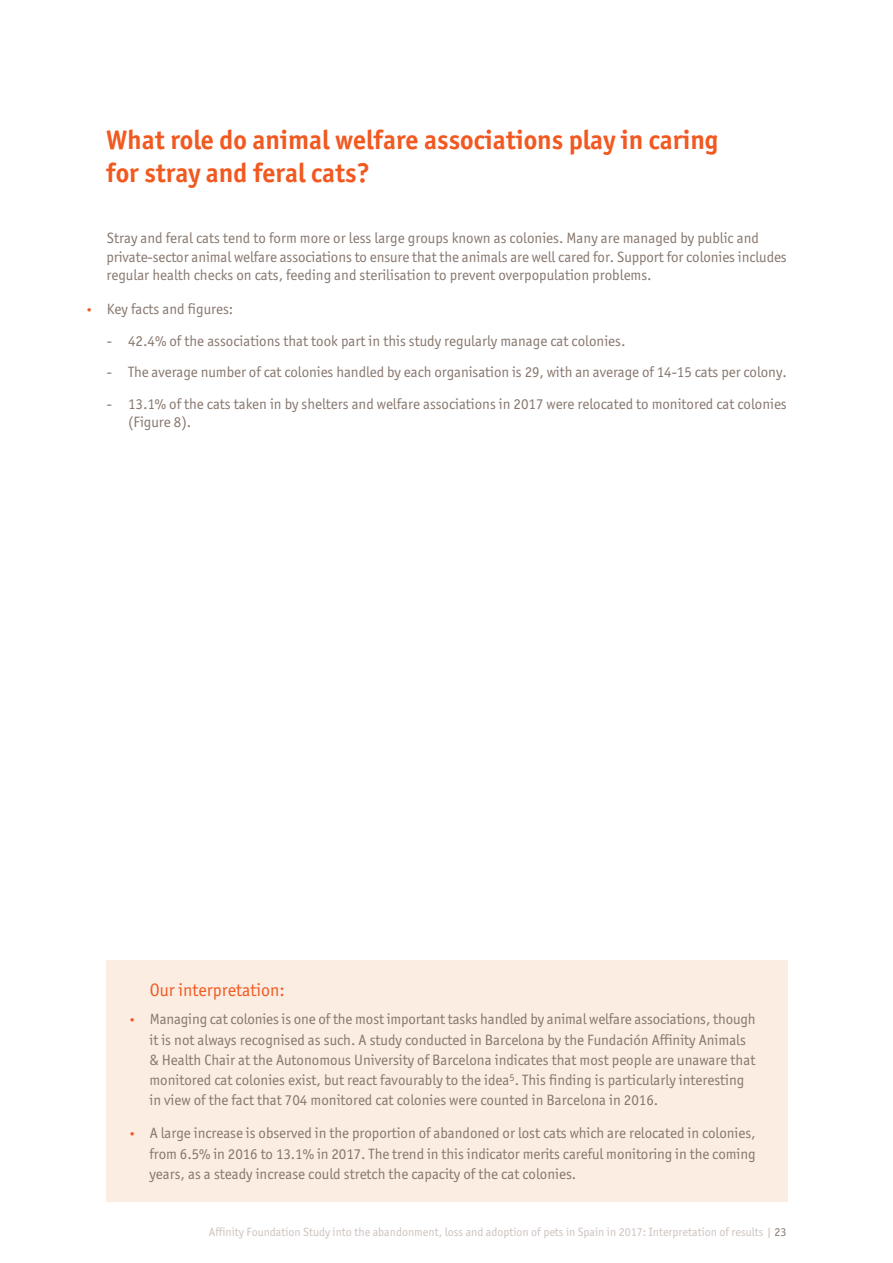
<style>
.page{position:relative;width:893px;height:1263px;background:#fff}
.page>*{position:absolute;margin:0;border:0;box-sizing:border-box;transform-origin:0 0}
.t1{font:700 27px/32.4px "Officina San ITC";color:#f15921}
.t2{font:18px "Officina San ITC";color:#f15921}
.t3{font:15px/20.2px "Officina San ITC";color:#87776e}
.t4{font:12px "Officina San ITC";color:#ccc3be}
.s1{font-size:12px;color:#f15921}
.s2{color:#87776e}
</style>
<div class="page">
<div style="left:106px;top:960px;width:681px;height:241px;background:#fbede2"></div>
<h1 class="t1" style="left:106px;top:126px;width:614px">What role do animal welfare associations play in caring for stray and feral cats?</h1>
<p class="t3" style="left:107px;top:230px;width:682px;line-height:18.8px">Stray and feral cats tend to form more or less large groups known as colonies. Many are managed by public and private-sector animal welfare associations to ensure that the animals are well cared for. Support for colonies includes regular health checks on cats, feeding and sterilisation to prevent overpopulation problems.</p>
<p class="t3" style="left:85px;top:300px;width:150px"><span class="s1">•</span> Key facts and figures:</p>
<p class="t3" style="left:107px;top:332px;width:520px">- 42.4% of the associations that took part in this study regularly manage cat colonies.</p>
<p class="t3" style="left:107px;top:363px;width:681px">- The average number of cat colonies handled by each organisation is 29, with an average of 14-15 cats per colony.</p>
<p class="t3" style="left:128px;top:395px;width:660px;line-height:18.8px;text-indent:-21px">- 13.1% of the cats taken in by shelters and welfare associations in 2017 were relocated to monitored cat colonies (Figure 8).</p>
<p class="t2" style="left:150px;top:983px;width:137px">Our interpretation:</p>
<p class="t3" style="left:149px;top:1010px;width:608px;text-indent:-21px"><span class="s1">•</span> Managing cat colonies is one of the most important tasks handled by animal welfare associations, though it is not always recognised as such. A study conducted in Barcelona by the Fundación Affinity Animals &amp; Health Chair at the Autonomous University of Barcelona indicates that most people are unaware that monitored cat colonies exist, but react favourably to the idea<sup>5</sup>. This finding is particularly interesting in view of the fact that 704 monitored cat colonies were counted in Barcelona in 2016.</p>
<p class="t3" style="left:149px;top:1124px;width:608px;text-align:justify;text-indent:-21px"><span class="s1">•</span> A large increase is observed in the proportion of abandoned or lost cats which are relocated in colonies, from 6.5% in 2016 to 13.1% in 2017. The trend in this indicator merits careful monitoring in the coming years, as a steady increase could stretch the capacity of the cat colonies.</p>
<p class="t4" style="left:209px;top:1228px;width:579px">Affinity Foundation Study into the abandonment, loss and adoption of pets in Spain in 2017: Interpretation of results | <span class="s2">23</span></p>
</div>
